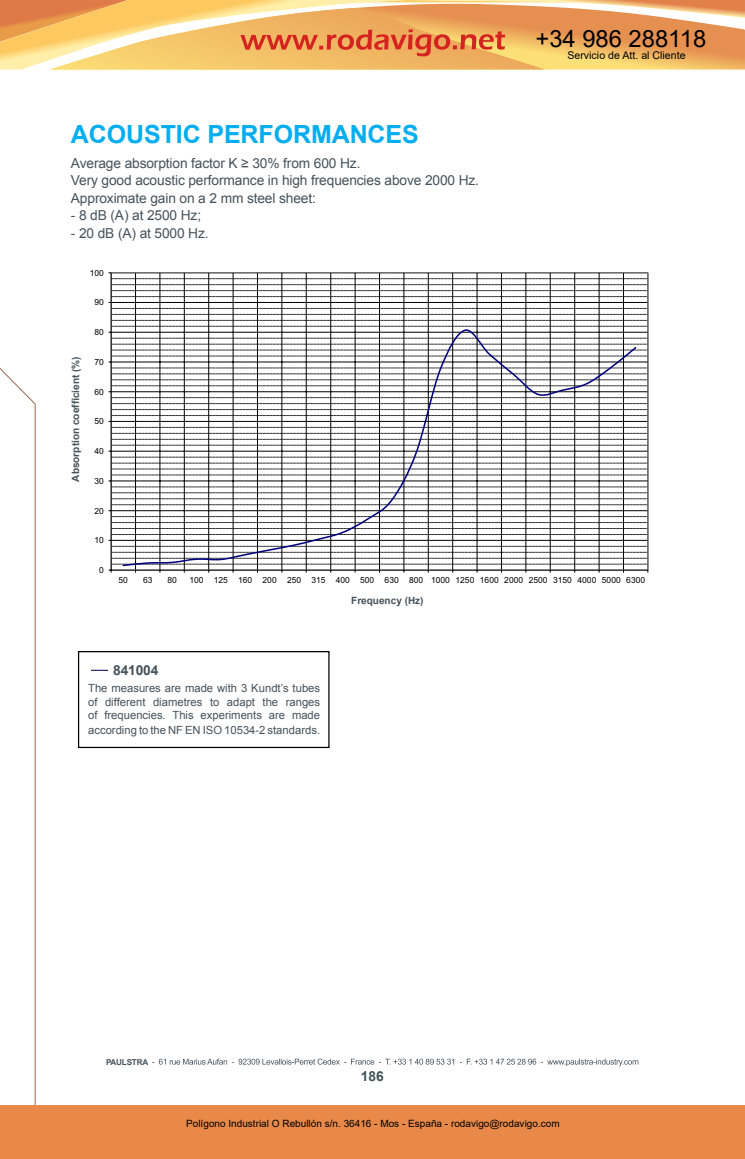
<style>
.page{position:relative;width:745px;height:1159px;background:#fff}
.page>*{position:absolute;margin:0;border:0;box-sizing:border-box;transform-origin:0 0}
.t1{font:700 25px "Arial";letter-spacing:-.005em;color:#00aeef}
.t2{font:23.75px "Arial";color:#000}
.t3{font:13.75px/17.5px "Arial";letter-spacing:-.01em;color:#46525b}
.t4{font:700 13.75px "Arial";letter-spacing:-.01em;color:#46525b}
.t5{font:700 13.75px "Arial";color:#43525a}
.t6{font:11.25px/13.5px "Arial";color:#46525b;text-align:justify}
.t7{font:10.62px "Arial";color:#000}
.t8{font:700 10.12px "Arial";color:#46525b}
.t9{font:10px "Arial";color:#000}
.t10{font:700 10px "Arial";color:#46525b}
.t11{font:8.5px "Arial";color:#000}
.t12{font:700 8.12px "Arial";letter-spacing:-.025em;color:#46525b}
</style>
<div class="page">
<svg style="left:0;top:368px;width:36px;height:269px"></svg>
<hr style="left:35px;top:636px;width:1px;height:470px;background:#98694c">
<svg style="left:108px;top:273px;width:540px;height:299px"></svg>
<svg style="left:121px;top:326px;width:516px;height:241px"></svg>
<svg style="left:152px;top:1058px;width:486px;height:8px"></svg>
<div style="left:78px;top:651px;width:251px;height:97px;background:#fff;border:1px solid #000"></div>
<svg style="left:91px;top:670px;width:17px;height:1px"></svg>
<div style="left:0;top:1105px;width:744px;height:54px;background:#e88949"></div>
<svg style="left:0;top:0;width:744px;height:70px;background:#f0b66e"></svg>
<h2 class="t2" style="left:535px;top:22px;width:172px">+34 986 288118</h2>
<h1 class="t1" style="left:71px;top:117px;width:349px">ACOUSTIC PERFORMANCES</h1>
<p class="t3" style="left:71px;top:154px;width:409px">Average absorption factor K ≥ 30% from 600 Hz.<br>Very good acoustic performance in high frequencies above 2000 Hz.<br>Approximate gain on a 2 mm steel sheet:</p>
<p class="t3" style="left:71px;top:207px;width:132px">- 8 dB (A) at 2500 Hz;</p>
<p class="t3" style="left:71px;top:224px;width:139px">- 20 dB (A) at 5000 Hz.</p>
<p class="t11" style="left:90px;top:267px;width:16px">100</p>
<p class="t11" style="left:94px;top:297px;width:11px">90</p>
<p class="t8" style="left:69px;top:482px;width:127px;rotate:-90deg">Absorption coefficient (%)</p>
<p class="t11" style="left:94px;top:326px;width:11px">80</p>
<p class="t11" style="left:94px;top:356px;width:11px">70</p>
<p class="t11" style="left:94px;top:386px;width:11px">60</p>
<p class="t11" style="left:94px;top:416px;width:11px">50</p>
<p class="t11" style="left:94px;top:445px;width:11px">40</p>
<p class="t11" style="left:94px;top:475px;width:11px">30</p>
<p class="t11" style="left:94px;top:505px;width:11px">20</p>
<p class="t11" style="left:94px;top:535px;width:11px">10</p>
<p class="t11" style="left:99px;top:564px;width:6px">0</p>
<p class="t7" style="left:567px;top:48px;width:120px">Servicio de Att. al Cliente</p>
<p class="t11" style="left:118px;top:574px;width:11px">50</p>
<p class="t11" style="left:143px;top:574px;width:11px">63</p>
<p class="t11" style="left:167px;top:574px;width:11px">80</p>
<p class="t11" style="left:189px;top:574px;width:457px">100 125 160 200 250 315 400 500 630 800 1000 1250 1600 2000 2500 3150 4000 5000 6300</p>
<p class="t4" style="left:113px;top:661px;width:47px">841004</p>
<p class="t6" style="left:88px;top:682px;width:233px">The measures are made with 3 Kundt’s tubes of different diametres to adapt the ranges of frequencies. This experiments are made</p>
<p class="t6" style="left:88px;top:724px;width:233px">according to the NF EN ISO 10534-2 standards.</p>
<p class="t10" style="left:351px;top:594px;width:74px">Frequency (Hz)</p>
<p class="t12" style="left:106px;top:1056px;width:44px">PAULSTRA</p>
<p class="t5" style="left:361px;top:1066px;width:24px">186</p>
<p class="t9" style="left:186px;top:1117px;width:375px">Polígono Industrial O Rebullón s/n. 36416 - Mos - España - rodavigo@rodavigo.com</p>
</div>
